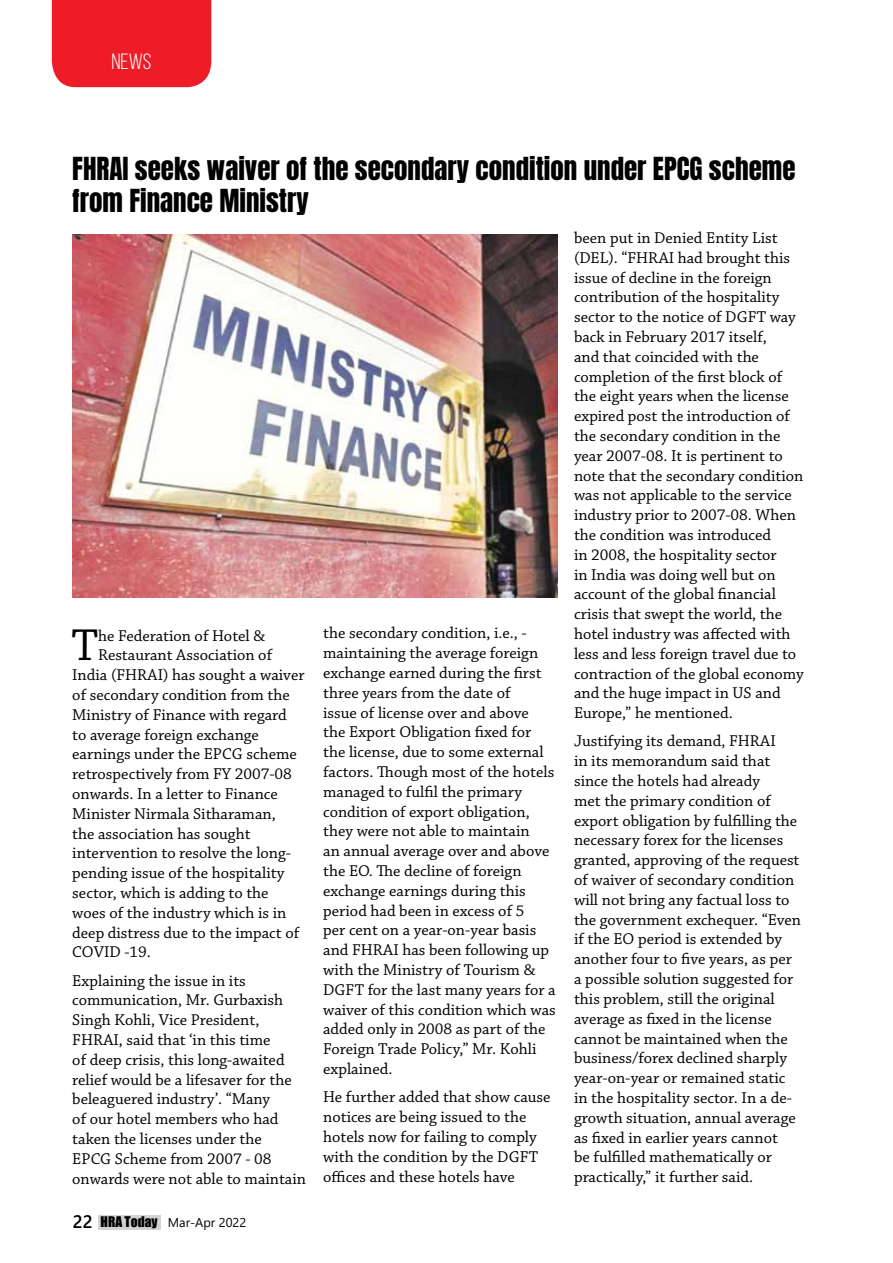
<style>
.page{position:relative;width:893px;height:1263px;background:#fff}
.page>*{position:absolute;margin:0;border:0;box-sizing:border-box;transform-origin:0 0}
.t1{font:46.95px "Chaparral Pro";color:#000}
.t2{font:27px/32.4px "Anton";color:#000}
.t3{font:22.05px "Bebas Neue";color:#fff;scale:1.06 1}
.t4{font:16.5px/19.8px "Chaparral Pro";color:#000}
.t5{font:12.75px "Segoe UI";color:#000}
.s1{font-weight:600;font-size:18px}
.s2{font-family:"Impact";font-size:13.5px}
</style>
<div class="page">
<div style="left:99px;top:1215px;width:62px;height:14px;background:#d1d3d4"></div>
<div style="left:52px;top:0;width:159px;height:87px;background:#ed1c27"></div>
<img style="left:72px;top:234px;width:485px;height:363px">
<h3 class="t3" style="left:111px;top:49px;width:39px">NEWS</h3>
<h2 class="t2" style="left:72px;top:154px;width:725px">FHRAI seeks waiver of the secondary condition under EPCG scheme from Finance Ministry</h2>
<h1 class="t1" style="left:71px;top:619px;width:28px">T</h1>
<p class="t4" style="left:98px;top:626px;width:169px">he Federation of Hotel &amp;</p>
<p class="t4" style="left:98px;top:646px;width:176px">Restaurant Association of</p>
<p class="t4" style="left:72px;top:666px;width:234px">India (FHRAI) has sought a waiver</p>
<p class="t4" style="left:72px;top:685px;width:219px">of secondary condition from the</p>
<p class="t4" style="left:72px;top:705px;width:216px">Ministry of Finance with regard</p>
<p class="t4" style="left:72px;top:725px;width:188px">to average foreign exchange</p>
<p class="t4" style="left:72px;top:745px;width:226px">earnings under the EPCG scheme</p>
<p class="t4" style="left:72px;top:765px;width:221px">retrospectively from FY 2007-08</p>
<p class="t4" style="left:72px;top:784px;width:207px">onwards. In a letter to Finance</p>
<p class="t4" style="left:72px;top:804px;width:205px">Minister Nirmala Sitharaman,</p>
<p class="t4" style="left:72px;top:824px;width:180px">the association has sought</p>
<p class="t4" style="left:72px;top:844px;width:220px">intervention to resolve the long-</p>
<p class="t4" style="left:72px;top:864px;width:214px">pending issue of the hospitality</p>
<p class="t4" style="left:72px;top:883px;width:198px">sector, which is adding to the</p>
<p class="t4" style="left:72px;top:903px;width:216px">woes of the industry which is in</p>
<p class="t4" style="left:72px;top:923px;width:229px">deep distress due to the impact of</p>
<p class="t4" style="left:72px;top:943px;width:80px">COVID -19.</p>
<p class="t4" style="left:72px;top:971px;width:235px">Explaining the issue in its communication, Mr. Gurbaxish<br>Singh Kohli, Vice President,<br>FHRAI, said that ‘in this time<br>of deep crisis, this long-awaited relief would be a lifesaver for the beleaguered industry’. “Many<br>of our hotel members who had taken the licenses under the<br>EPCG Scheme from 2007 - 08 onwards were not able to maintain</p>
<p class="t5" style="left:73px;top:1210px;width:175px"><span class="s1">22</span> <span class="s2">HRA Today</span> Mar-Apr 2022</p>
<p class="t4" style="left:323px;top:624px;width:234px">the secondary condition, i.e., - maintaining the average foreign exchange earned during the first three years from the date of<br>issue of license over and above<br>the Export Obligation fixed for the license, due to some external factors. Though most of the hotels managed to fulfil the primary condition of export obligation, they were not able to maintain<br>an annual average over and above the EO. The decline of foreign exchange earnings during this period had been in excess of 5<br>per cent on a year-on-year basis and FHRAI has been following up with the Ministry of Tourism &amp;<br>DGFT for the last many years for a waiver of this condition which was added only in 2008 as part of the<br>Foreign Trade Policy,” Mr. Kohli explained.</p>
<p class="t4" style="left:323px;top:1088px;width:229px">He further added that show cause notices are being issued to the hotels now for failing to comply with the condition by the DGFT offices and these hotels have</p>
<p class="t4" style="left:574px;top:228px;width:231px">been put in Denied Entity List (DEL). “FHRAI had brought this issue of decline in the foreign contribution of the hospitality sector to the notice of DGFT way back in February 2017 itself,<br>and that coincided with the completion of the first block of the eight years when the license expired post the introduction of the secondary condition in the year 2007-08. It is pertinent to note that the secondary condition was not applicable to the service industry prior to 2007-08. When the condition was introduced<br>in 2008, the hospitality sector<br>in India was doing well but on account of the global financial crisis that swept the world, the hotel industry was affected with less and less foreign travel due to contraction of the global economy and the huge impact in US and<br>Europe,” he mentioned.</p>
<p class="t4" style="left:574px;top:732px;width:229px">Justifying its demand, FHRAI<br>in its memorandum said that since the hotels had already<br>met the primary condition of export obligation by fulfilling the necessary forex for the licenses granted, approving of the request of waiver of secondary condition will not bring any factual loss to the government exchequer. “Even if the EO period is extended by another four to five years, as per a possible solution suggested for this problem, still the original average as fixed in the license cannot be maintained when the business/forex declined sharply year-on-year or remained static in the hospitality sector. In a de&shy;growth situation, annual average as fixed in earlier years cannot<br>be fulfilled mathematically or practically,” it further said.</p>
</div>
